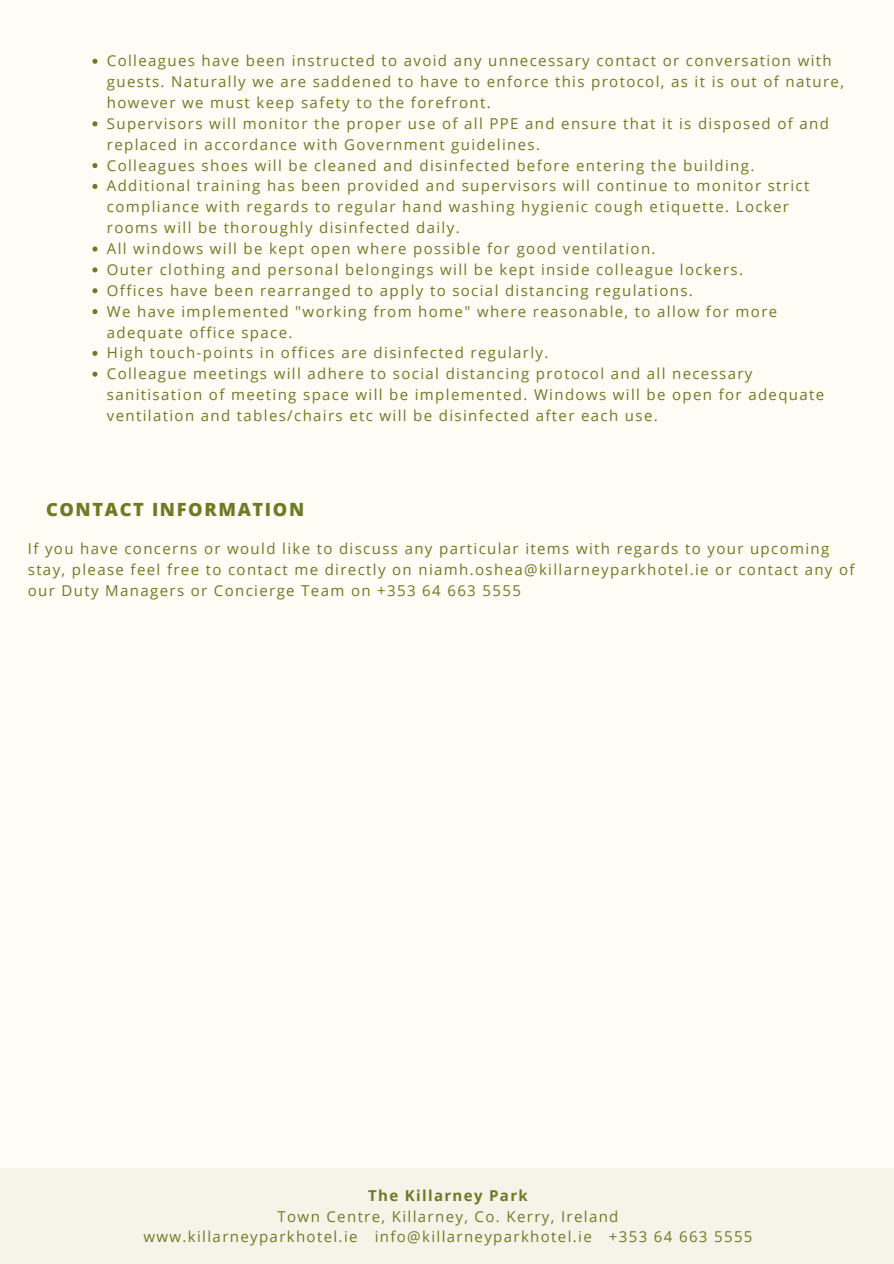
<style>
.page{position:relative;width:894px;height:1264px;background:#fff}
.page>*{position:absolute;margin:0;border:0;box-sizing:border-box;transform-origin:0 0}
.t1{font:800 18.15px "Open Sans";letter-spacing:.09em;color:#6d7b25}
.t2{font:15px/20.9px "Open Sans";letter-spacing:.09em;color:#6d7b25}
.t3{font:700 15px "Open Sans";letter-spacing:.09em;color:#6d7b25}
</style>
<div class="page">
<div style="left:0;top:0;width:893px;height:1263px;background:#fdfcf5"></div>
<div style="left:0;top:1167px;width:893px;height:96px;background:#f5f4e9"></div>
<svg style="left:92px;top:59px;width:5px;height:5px"></svg>
<svg style="left:92px;top:121px;width:5px;height:5px"></svg>
<svg style="left:92px;top:163px;width:5px;height:5px"></svg>
<svg style="left:92px;top:184px;width:5px;height:5px"></svg>
<svg style="left:92px;top:246px;width:5px;height:5px"></svg>
<svg style="left:92px;top:267px;width:5px;height:5px"></svg>
<svg style="left:92px;top:288px;width:5px;height:5px"></svg>
<svg style="left:92px;top:309px;width:5px;height:5px"></svg>
<svg style="left:92px;top:351px;width:5px;height:5px"></svg>
<svg style="left:92px;top:372px;width:5px;height:5px"></svg>
<p class="t2" style="left:107px;top:50px;width:738px">Colleagues have been instructed to avoid any unnecessary contact or conversation with guests. Naturally we are saddened to have to enforce this protocol, as it is out of nature, however we must keep safety to the forefront.<br>Supervisors will monitor the proper use of all PPE and ensure that it is disposed of and replaced in accordance with Government guidelines.<br>Colleagues shoes will be cleaned and disinfected before entering the building.<br>Additional training has been provided and supervisors will continue to monitor strict compliance with regards to regular hand washing hygienic cough etiquette. Locker<br>rooms will be thoroughly disinfected daily.<br>All windows will be kept open where possible for good ventilation.<br>Outer clothing and personal belongings will be kept inside colleague lockers.<br>Offices have been rearranged to apply to social distancing regulations.<br>We have implemented "working from home" where reasonable, to allow for more adequate office space.<br>High touch-points in offices are disinfected regularly.<br>Colleague meetings will adhere to social distancing protocol and all necessary sanitisation of meeting space will be implemented. Windows will be open for adequate ventilation and tables/chairs etc will be disinfected after each use.</p>
<p class="t1" style="left:46px;top:497px;width:260px">CONTACT INFORMATION</p>
<p class="t2" style="left:28px;top:538px;width:828px">If you have concerns or would like to discuss any particular items with regards to your upcoming stay, please feel free to contact me directly on niamh.oshea@killarneyparkhotel.ie or contact any of our Duty Managers or Concierge Team on +353 64 663 5555</p>
<p class="t3" style="left:368px;top:1184px;width:161px">The Killarney Park</p>
<p class="t2" style="left:143px;top:1205px;width:610px;text-align:center">Town Centre, Killarney, Co. Kerry, Ireland<br>www.killarneyparkhotel.ie info@killarneyparkhotel.ie +353 64 663 5555</p>
</div>
